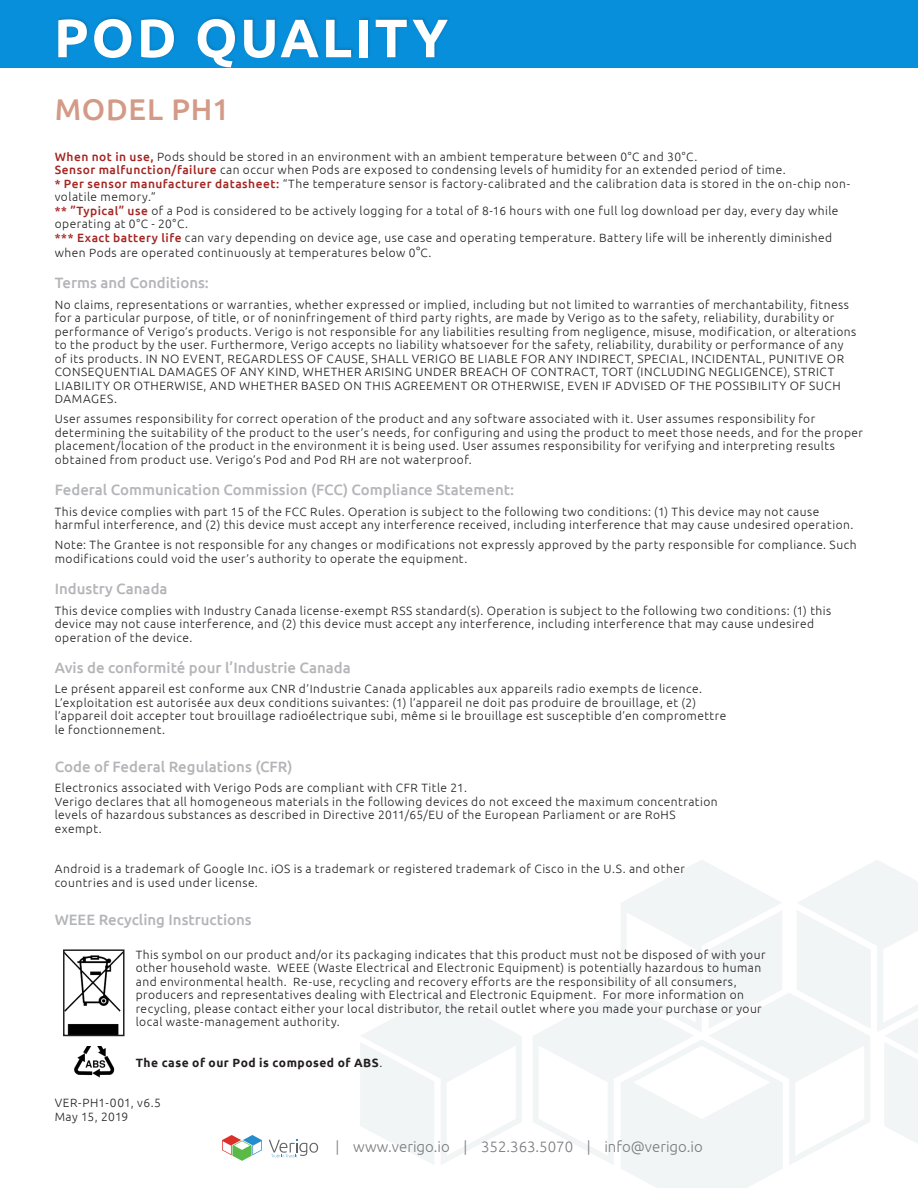
<style>
.page{position:relative;width:918px;height:1188px;background:#fff}
.page>*{position:absolute;margin:0;border:0;box-sizing:border-box;transform-origin:0 0}
.t1{font:700 54px "Ubuntu";letter-spacing:.05em;color:#fff}
.LEVEL_2__Page_Subtit{font:500 30px "Ubuntu";letter-spacing:.02em;color:#d39b87}
.Legal_Subtitles{font:500 15px "Ubuntu";color:#b4b5b8}
.t2{font:300 15px "Ubuntu";color:#797b7e}
.Legal_Small_Print_Te{font:300 12px/13.5px "Ubuntu";letter-spacing:.04em;color:#231f20}
.Legal_Small_Print_Te-2{font:700 12px "Ubuntu";letter-spacing:.045em;color:#231f20}
.s1{font-weight:500;color:#a42522}
.s2{font-size:13.5px}
.s3{font-weight:300}
</style>
<div class="page">
<svg style="left:360px;top:993px;width:162px;height:172px"></svg>
<svg style="left:533px;top:860px;width:385px;height:328px"></svg>
<svg style="left:269px;top:1140px;width:49px;height:17px"></svg>
<svg style="left:222px;top:1135px;width:40px;height:26px"></svg>
<div style="left:0;top:0;width:918px;height:67px;background:#078fdb"></div>
<div style="left:58px;top:15px;width:394px;height:53px;background:#231f20;opacity:.15"></div>
<img style="left:66px;top:952px;width:56px;height:81px">
<div style="left:63px;top:949px;width:62px;height:87px;border:2px solid #231f20"></div>
<img style="left:74px;top:1047px;width:41px;height:31px">
<h1 class="t1" style="left:54px;top:5px;width:396px">POD QUALITY</h1>
<p class="LEVEL_2__Page_Subtit" style="left:55px;top:91px;width:176px">MODEL PH1</p>
<p class="Legal_Small_Print_Te" style="left:55px;top:150px;width:797px"><span class="s1">When not in use,</span> Pods should be stored in an environment with an ambient temperature between 0°C and 30°C.<br><span class="s1">Sensor malfunction/failure</span> can occur when Pods are exposed to condensing levels of humidity for an extended period of time.<br><span class="s1">* Per sensor manufacturer datasheet:</span> “The temperature sensor is factory-calibrated and the calibration data is stored in the on-chip non&shy;volatile memory.”<br><span class="s1">** ”Typical” use</span> of a Pod is considered to be actively logging for a total of 8-16 hours with one full log download per day, every day while operating at 0°C - 20°C.<br><span class="s1">*** Exact battery life</span> can vary depending on device age, use case and operating temperature. Battery life will be inherently diminished</p>
<p class="Legal_Small_Print_Te" style="left:55px;top:246px;width:378px">when Pods are operated continuously at temperatures below 0<span class="s2">°</span>C.</p>
<p class="Legal_Subtitles" style="left:55px;top:274px;width:156px">Terms and Conditions:</p>
<p class="Legal_Small_Print_Te" style="left:55px;top:297px;width:803px">No claims, representations or warranties, whether expressed or implied, including but not limited to warranties of merchantability, fitness for a particular purpose, of title, or of noninfringement of third party rights, are made by Verigo as to the safety, reliability, durability or performance of Verigo’s products. Verigo is not responsible for any liabilities resulting from negligence, misuse, modification, or alterations to the product by the user. Furthermore, Verigo accepts no liability whatsoever for the safety, reliability, durability or performance of any of its products. IN NO EVENT, REGARDLESS OF CAUSE, SHALL VERIGO BE LIABLE FOR ANY INDIRECT, SPECIAL, INCIDENTAL, PUNITIVE OR CONSEQUENTIAL DAMAGES OF ANY KIND, WHETHER ARISING UNDER BREACH OF CONTRACT, TORT (INCLUDING NEGLIGENCE), STRICT LIABILITY OR OTHERWISE, AND WHETHER BASED ON THIS AGREEMENT OR OTHERWISE, EVEN IF ADVISED OF THE POSSIBILITY OF SUCH DAMAGES.</p>
<p class="Legal_Small_Print_Te" style="left:55px;top:412px;width:810px">User assumes responsibility for correct operation of the product and any software associated with it. User assumes responsibility for determining the suitability of the product to the user’s needs, for configuring and using the product to meet those needs, and for the proper placement/location of the product in the environment it is being used. User assumes responsibility for verifying and interpreting results obtained from product use. Verigo’s Pod and Pod RH are not waterproof.</p>
<p class="Legal_Subtitles" style="left:55px;top:481px;width:461px">Federal Communication Commission (FCC) Compliance Statement:</p>
<p class="Legal_Small_Print_Te" style="left:55px;top:504px;width:800px">This device complies with part 15 of the FCC Rules. Operation is subject to the following two conditions: (1) This device may not cause harmful interference, and (2) this device must accept any interference received, including interference that may cause undesired operation.</p>
<p class="Legal_Small_Print_Te" style="left:55px;top:538px;width:803px">Note: The Grantee is not responsible for any changes or modifications not expressly approved by the party responsible for compliance. Such modifications could void the user’s authority to operate the equipment.</p>
<p class="Legal_Subtitles" style="left:55px;top:580px;width:114px">Industry Canada</p>
<p class="Legal_Small_Print_Te" style="left:55px;top:603px;width:778px">This device complies with Industry Canada license-exempt RSS standard(s). Operation is subject to the following two conditions: (1) this device may not cause interference, and (2) this device must accept any interference, including interference that may cause undesired operation of the device.</p>
<p class="Legal_Subtitles" style="left:55px;top:658px;width:298px">Avis de conformité pour l’Industrie Canada</p>
<p class="Legal_Small_Print_Te" style="left:55px;top:682px;width:649px">Le présent appareil est conforme aux CNR d’Industrie Canada applicables aux appareils radio exempts de licence.</p>
<p class="Legal_Small_Print_Te" style="left:55px;top:696px;width:643px">L’exploitation est autorisée aux deux conditions suivantes: (1) l’appareil ne doit pas produire de brouillage, et (2)</p>
<p class="Legal_Small_Print_Te" style="left:55px;top:709px;width:673px">l’appareil doit accepter tout brouillage radioélectrique subi, même si le brouillage est susceptible d’en compromettre</p>
<p class="Legal_Small_Print_Te" style="left:55px;top:723px;width:112px">le fonctionnement.</p>
<p class="Legal_Subtitles" style="left:55px;top:757px;width:239px">Code of Federal Regulations (CFR)</p>
<p class="Legal_Small_Print_Te" style="left:55px;top:781px;width:414px">Electronics associated with Verigo Pods are compliant with CFR Title 21.</p>
<p class="Legal_Small_Print_Te" style="left:55px;top:795px;width:665px">Verigo declares that all homogeneous materials in the following devices do not exceed the maximum concentration</p>
<p class="Legal_Small_Print_Te" style="left:55px;top:808px;width:622px">levels of hazardous substances as described in Directive 2011/65/EU of the European Parliament or are RoHS</p>
<p class="Legal_Small_Print_Te" style="left:55px;top:822px;width:48px">exempt.</p>
<p class="Legal_Small_Print_Te" style="left:55px;top:862px;width:632px">Android is a trademark of Google Inc. iOS is a trademark or registered trademark of Cisco in the U.S. and other</p>
<p class="Legal_Small_Print_Te" style="left:55px;top:876px;width:205px">countries and is used under license.</p>
<p class="Legal_Subtitles" style="left:55px;top:910px;width:198px">WEEE Recycling Instructions</p>
<p class="Legal_Small_Print_Te" style="left:136px;top:948px;width:631px">This symbol on our product and/or its packaging indicates that this product must not be disposed of with your other household waste. WEEE (Waste Electrical and Electronic Equipment) is potentially hazardous to human and environmental health. Re-use, recycling and recovery efforts are the responsibility of all consumers, producers and representatives dealing with Electrical and Electronic Equipment. For more information on recycling, please contact either your local distributor, the retail outlet where you made your purchase or your local waste-management authority.</p>
<p class="Legal_Small_Print_Te-2" style="left:136px;top:1055px;width:248px">The case of our Pod is composed of ABS<span class="s3">.</span></p>
<p class="Legal_Small_Print_Te" style="left:55px;top:1096px;width:108px">VER-PH1-001, v6.5<br>May 15, 2019</p>
<p class="t2" style="left:336px;top:1138px;width:369px">| www.verigo.io | 352.363.5070 | info@verigo.io</p>
</div>
